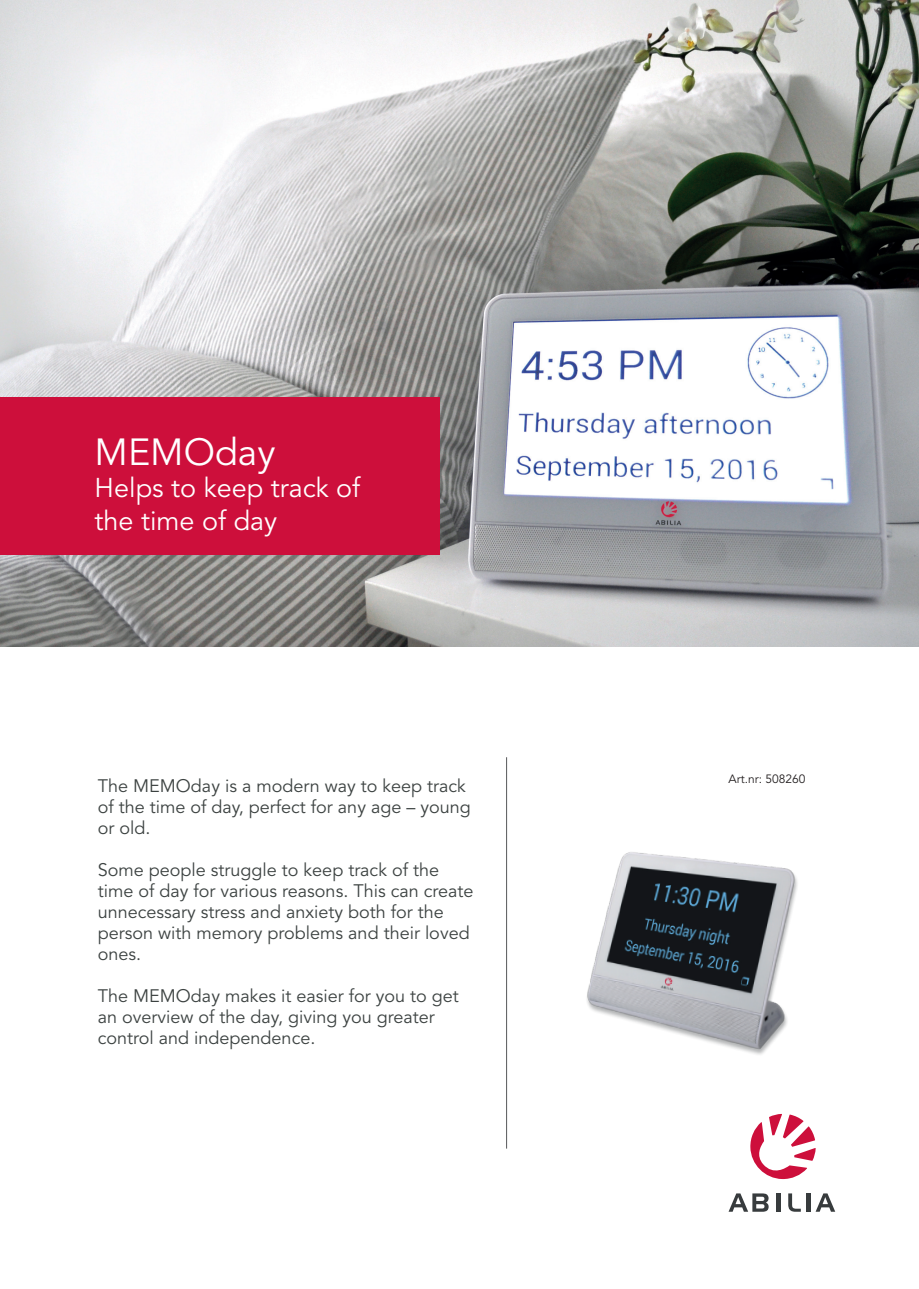
<style>
.page{position:relative;width:919px;height:1289px;background:#fff}
.page>*{position:absolute;margin:0;border:0;box-sizing:border-box;transform-origin:0 0}
.t1{font:37.5px "Avenir LT Std";color:#fff}
.t2{font:27px/32.4px "Avenir LT Std";color:#fff}
.t3{font:18px/21px "Avenir LT Std";color:#3c4241}
.t4{font:12px "Avenir LT Std";color:#231f20}
</style>
<div class="page">
<img style="left:0;top:0;width:918px;height:646px">
<div style="left:0;top:397px;width:439px;height:158px;background:#cd0f3b"></div>
<hr style="left:506px;top:757px;width:1px;height:391px;background:#57585a">
<svg style="left:729px;top:1193px;width:39px;height:18px"></svg>
<hr style="left:776px;top:1193px;width:4px;height:18px;background:#373b3d">
<svg style="left:788px;top:1193px;width:12px;height:18px"></svg>
<hr style="left:806px;top:1193px;width:4px;height:18px;background:#373b3d">
<svg style="left:816px;top:1193px;width:19px;height:18px"></svg>
<svg style="left:750px;top:1113px;width:65px;height:66px"></svg>
<img style="left:587px;top:852px;width:211px;height:203px">
<h1 class="t1" style="left:95px;top:430px;width:182px">MEMOday</h1>
<h2 class="t2" style="left:95px;top:472px;width:267px">Helps to keep track of the time of day</h2>
<p class="t3" style="left:98px;top:775px;width:374px">The MEMOday is a modern way to keep track of the time of day, perfect for any age – young or old.</p>
<p class="t3" style="left:98px;top:859px;width:377px">Some people struggle to keep track of the time of day for various reasons. This can create unnecessary stress and anxiety both for the person with memory problems and their loved ones.</p>
<p class="t3" style="left:98px;top:985px;width:362px">The MEMOday makes it easier for you to get an overview of the day, giving you greater control and independence.</p>
<p class="t4" style="left:728px;top:771px;width:78px">Art.nr: 508260</p>
</div>
